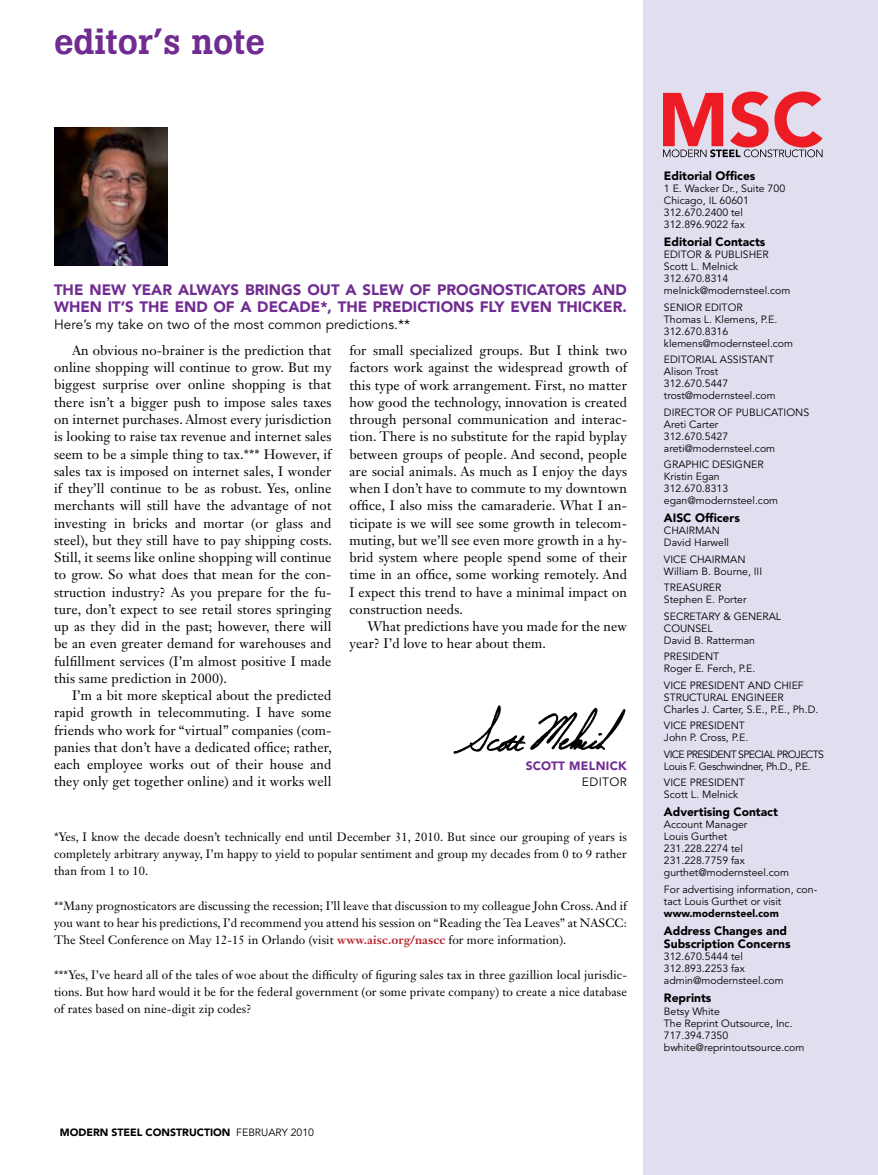
<style>
.page{position:relative;width:878px;height:1175px;background:#fff}
.page>*{position:absolute;margin:0;border:0;box-sizing:border-box;transform-origin:0 0}
.t1{font:500 36px "Boton";color:#702c91}
.t2{font:900 15px "Avenir LT Std";color:#702c91}
.t3{font:13.5px/17.2px "Janson Text LT Std";letter-spacing:.01em;color:#000;text-align:justify}
.t4{font:13.5px "Avenir LT Std";letter-spacing:.01em;color:#000}
.t5{font:12px/17.2px "Janson Text LT Std";letter-spacing:.01em;color:#000;text-align:justify}
.t6{font:900 12px/13.5px "Avenir LT Std";color:#000}
.t7{font:900 12px "Avenir LT Std";color:#702c91}
.t8{font:12px "Avenir LT Std";color:#000}
.t9{font:10.5px/12px "Avenir LT Std";color:#000}
.t10{font:10.5px/12px "Avenir LT Std";letter-spacing:-.03em;color:#000}
.t11{font:900 10.5px "Avenir LT Std";color:#000}
.s1{font-weight:700;color:#b8292f}
.s2{font-weight:400}
</style>
<div class="page">
<div style="left:644px;top:0;width:234px;height:1174px;background:#e0deef"></div>
<img style="left:55px;top:127px;width:112px;height:139px">
<svg style="left:663px;top:92px;width:159px;height:65px"></svg>
<img style="left:453px;top:705px;width:173px;height:49px">
<h1 class="t1" style="left:54px;top:20px;width:212px">editor’s note</h1>
<p class="t2" style="left:54px;top:281px;width:99px">The new year</p>
<p class="t2" style="left:178px;top:281px;width:141px">always brin gs out</p>
<p class="t2" style="left:345px;top:281px;width:146px">a slew of prognosticators</p>
<p class="t2" style="left:592px;top:281px;width:13px">and</p>
<p class="t2" style="left:54px;top:298px;width:133px">when it’s the end</p>
<p class="t2" style="left:213px;top:298px;width:56px">of a decade</p>
<p class="t2" style="left:320px;top:298px;width:72px">*, the predictions</p>
<p class="t2" style="left:479px;top:298px;width:149px">fly even thicker.</p>
<p class="t4" style="left:54px;top:317px;width:358px">H ere’s my take on two of the most common predictions.**</p>
<p class="t3" style="left:54px;top:341px;width:279px;text-indent:18px">An obvious no-brainer is the prediction that online shopping will continue to grow. But my biggest surprise over online shopping is that there isn’t a bigger push to impose sales taxes on internet purchases. Almost every jurisdiction is looking to raise tax revenue and internet sales seem to be a simple thing to tax.*** However, if sales tax is imposed on internet sales, I wonder if they’ll continue to be as robust. Yes, online merchants will still have the advantage of not investing in bricks and mortar (or glass and steel), but they still have to pay shipping costs.<br>Still, it seems like online shopping will continue to grow. So what does that mean for the con&shy;struction industry? As you prepare for the fu&shy;ture, don’t expect to see retail stores springing up as they did in the past; however, there will be an even greater demand for warehouses and fulfillment services (I’m almost positive I made this same prediction in 2000).</p>
<p class="t3" style="left:54px;top:686px;width:279px;text-indent:18px">I’m a bit more skeptical about the predicted rapid growth in telecommuting. I have some friends who work for “virtual” companies (com&shy;panies that don’t have a dedicated office; rather, each employee works out of their house and they only get together online) and it works well</p>
<p class="t3" style="left:349px;top:341px;width:279px">for small specialized groups. But I think two factors work against the widespread growth of this type of work arrangement. First, no matter how good the technology, innovation is created through personal communication and interac&shy;tion. There is no substitute for the rapid byplay between groups of people. And second, people are social animals. As much as I enjoy the days when I don’t have to commute to my downtown office, I also miss the camaraderie. What I an&shy;ticipate is we will see some growth in telecom&shy;muting, but we’ll see even more growth in a hy&shy;brid system where people spend some of their time in an office, some working remotely. And I expect this trend to have a minimal impact on construction needs.</p>
<p class="t3" style="left:349px;top:618px;width:279px;text-indent:18px">What predictions have you made for the new year? I’d love to hear about them.</p>
<p class="t7" style="left:526px;top:758px;width:16px">Scott</p>
<p class="t7" style="left:569px;top:758px;width:20px">Melnic</p>
<p class="t7" style="left:618px;top:758px;width:10px">k</p>
<p class="t8" style="left:582px;top:775px;width:46px">Editor</p>
<p class="t5" style="left:54px;top:828px;width:574px">*Yes, I know the decade doesn’t technically end until December 31, 2010. But since our grouping of years is completely arbitrary anyway, I’m happy to yield to popular sentiment and group my decades from 0 to 9 rather than from 1 to 10.</p>
<p class="t5" style="left:54px;top:897px;width:574px">**Many prognosticators are discussing the recession; I’ll leave that discussion to my colleague John Cross. And if you want to hear his predictions, I’d recommend you attend his session on “Reading the Tea Leaves” at NASCC:<br>The Steel Conference on May 12-15 in Orlando (visit <span class="s1">www.aisc.org/nascc</span> for more information).</p>
<p class="t5" style="left:54px;top:966px;width:574px">***Yes, I’ve heard all of the tales of woe about the difficulty of figuring sales tax in three gazillion local jurisdic&shy;tions. But how hard would it be for the federal government (or some private company) to create a nice database of rates based on nine-digit zip codes?</p>
<p class="t11" style="left:60px;top:1125px;width:256px">MODERN STEEL CONSTRUCTION <span class="s2">february 2010</span></p>
<p class="t6" style="left:664px;top:169px;width:93px">Editorial Offices</p>
<p class="t9" style="left:664px;top:183px;width:123px">1 E. Wacker Dr., Suite 700<br>Chicago, IL 60601<br>312.670.2400 tel<br>312.896.9022 fax</p>
<p class="t6" style="left:664px;top:235px;width:103px">Editorial Contacts</p>
<p class="t9" style="left:664px;top:249px;width:128px">Editor &amp; Publisher<br>Scott L. Melnick<br>312.670.8314 melnick@modernsteel.com</p>
<p class="t9" style="left:664px;top:301px;width:131px">SENIOR Editor<br>Thomas L. Klemens, P.E.<br>312.670.8316 klemens@modernsteel.com</p>
<p class="t9" style="left:664px;top:354px;width:69px">editorial assis</p>
<p class="t9" style="left:747px;top:354px;width:28px">tant</p>
<p class="t9" style="left:664px;top:366px;width:113px">Alison Trost<br>312.670.5447 trost@modernsteel.com</p>
<p class="t9" style="left:664px;top:406px;width:139px">Di rector of Publications<br>Areti Carter<br>312.670.5427 areti@modernsteel.com</p>
<p class="t9" style="left:664px;top:459px;width:70px">Graphic Design</p>
<p class="t9" style="left:751px;top:459px;width:14px">er</p>
<p class="t9" style="left:664px;top:471px;width:116px">Kristin Egan<br>312.670.8313 egan@modernsteel.com</p>
<p class="t6" style="left:664px;top:511px;width:77px">AISC Officers</p>
<p class="t9" style="left:664px;top:525px;width:67px">Chai rman<br>David H arwell</p>
<p class="t9" style="left:664px;top:553px;width:100px">Vice Chai rman<br>William B. Bourne, III</p>
<p class="t9" style="left:664px;top:582px;width:84px">Treasurer<br>Stephen E. Porter</p>
<p class="t9" style="left:664px;top:610px;width:116px">Secretary &amp; Gen eral<br>Counsel<br>David B . Ratterman</p>
<p class="t9" style="left:664px;top:651px;width:93px">President<br>Roger E. Ferch, P.E.</p>
<p class="t9" style="left:664px;top:679px;width:141px">Vice President and chi ef structural engin</p>
<p class="t9" style="left:664px;top:691px;width:156px;text-indent:101px">eer<br>Charles J. Carter, S.E., P.E., Ph.D.</p>
<p class="t9" style="left:664px;top:720px;width:86px">Vice President<br>John P. Cross, P.E.</p>
<p class="t10" style="left:664px;top:748px;width:160px">Vice Presid ent sp ecial projects<br>Louis F. Geschwindner, Ph.D., P.E.</p>
<p class="t9" style="left:664px;top:777px;width:83px">Vice President<br>Scott L. Melnick</p>
<p class="t6" style="left:664px;top:805px;width:115px">Advertising Contact</p>
<p class="t9" style="left:664px;top:819px;width:127px">Account Manager<br>Louis Gurthet<br>231.228.2274 tel<br>231.228.7759 fax gurthet@modernsteel.com</p>
<p class="t9" style="left:664px;top:883px;width:155px">For advertising information, con&shy;tact Louis Gurthet or visit</p>
<p class="t11" style="left:664px;top:907px;width:116px">www.modernsteel.com</p>
<p class="t6" style="left:664px;top:924px;width:128px">Address Changes and<br>Subscription Concerns</p>
<p class="t9" style="left:664px;top:951px;width:121px">312.670.5444 tel<br>312.893.2253 fax admin@modernsteel.com</p>
<p class="t6" style="left:664px;top:991px;width:49px">Reprints</p>
<p class="t9" style="left:664px;top:1005px;width:142px">B etsy White<br>The Reprint Outsource, Inc.<br>717.394.7350 bwhite@reprintoutsource.com</p>
</div>
